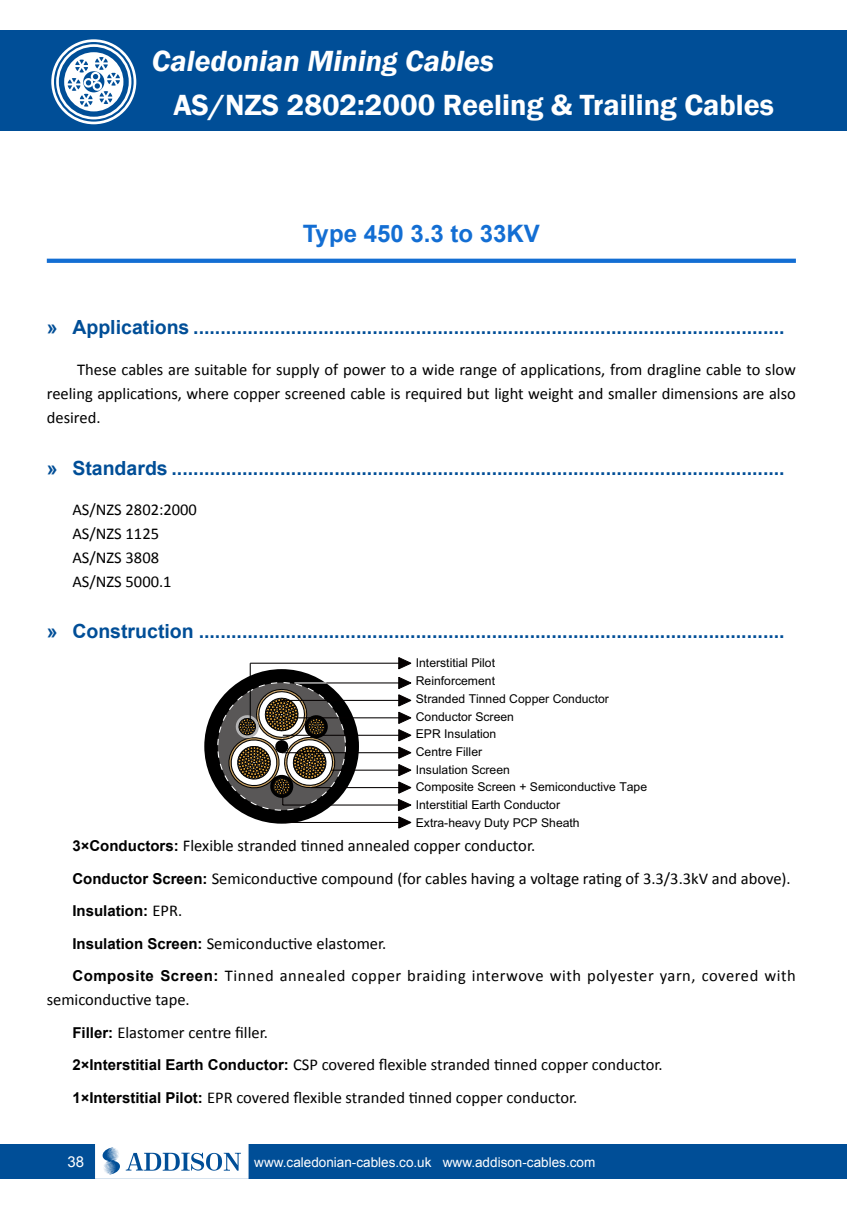
<style>
.page{position:relative;width:847px;height:1212px;background:#fff}
.page>*{position:absolute;margin:0;border:0;box-sizing:border-box;transform-origin:0 0}
.t1{font:600 30px "Franklin Gothic";color:#fff}
.t2{font:italic 600 30px "Franklin Gothic";color:#fff}
.t3{font:700 24px "Arial";color:#136ed3}
.t4{font:700 19.5px "Arial";color:#004e97}
.t5{font:16.5px/24px "Calibri";color:#000}
.t6{font:16.5px/32.5px "Calibri";letter-spacing:.03em;color:#000}
.t7{font:700 15px "Arial";color:#000}
.t8{font:15px "Arial";color:#fff}
.t9{font:13.5px "Arial";color:#fff}
.t10{font:12.15px "Arial";color:#000}
.s1{font-family:"Arial";font-weight:700;font-size:15px}
.s2{font-family:"Calibri";font-weight:400;font-size:16.5px}
</style>
<div class="page">
<div style="left:0;top:31px;width:846px;height:100px;background:#004e97"></div>
<div style="left:0;top:1145px;width:846px;height:34px;background:#004e97"></div>
<div style="left:95px;top:1144px;width:153px;height:35px;background:#fff;border:2px solid #fff"></div>
<svg style="left:51px;top:39px;width:85px;height:85px"></svg>
<svg style="left:102px;top:1147px;width:139px;height:27px"></svg>
<svg style="left:47px;top:259px;width:748px;height:4px;background:#1871d4"></svg>
<div style="left:204px;top:669px;width:155px;height:155px;background:#000;border-radius:50%"></div>
<div style="left:218px;top:683px;width:127px;height:127px;background:#595757;border-radius:50%"></div>
<hr style="left:297px;top:717px;width:106px;height:1px;background:#040000">
<svg style="left:398px;top:764px;width:13px;height:12px"></svg>
<hr style="left:331px;top:770px;width:72px;height:1px;background:#040000">
<svg style="left:398px;top:782px;width:13px;height:11px"></svg>
<hr style="left:311px;top:787px;width:92px;height:1px;background:#040000">
<svg style="left:398px;top:712px;width:13px;height:29px"></svg>
<hr style="left:283px;top:735px;width:120px;height:1px;background:#040000">
<svg style="left:398px;top:817px;width:13px;height:11px"></svg>
<hr style="left:285px;top:822px;width:118px;height:1px;background:#040000">
<hr style="left:281px;top:700px;width:122px;height:1px;background:#040000">
<svg style="left:398px;top:677px;width:13px;height:29px"></svg>
<hr style="left:313px;top:682px;width:90px;height:1px;background:#040000">
<hr style="left:294px;top:682px;width:32px;height:1px;background:#fff">
<svg style="left:398px;top:657px;width:13px;height:12px"></svg>
<hr style="left:250px;top:663px;width:153px;height:1px;background:#040000">
<hr style="left:249px;top:663px;width:2px;height:59px;background:#000">
<svg style="left:398px;top:747px;width:13px;height:11px"></svg>
<hr style="left:281px;top:752px;width:122px;height:1px;background:#040000">
<svg style="left:398px;top:799px;width:13px;height:12px"></svg>
<hr style="left:282px;top:804px;width:120px;height:1px;background:#040000">
<svg style="left:226px;top:686px;width:111px;height:119px"></svg>
<h1 class="t2" style="left:152px;top:41px;width:343px">Caledonian Mining Cables</h1>
<h1 class="t1" style="left:173px;top:87px;width:602px">AS/NZS 2802:2000 Reeling &amp; Trailing Cables</h1>
<h2 class="t3" style="left:302px;top:218px;width:238px">Type 450 3.3 to 33KV</h2>
<p class="t4" style="left:47px;top:315px;width:739px">» Applications .............................................................................................................</p>
<p class="t5" style="left:47px;top:357px;width:750px;text-align:justify;text-indent:30px">These cables are suitable for supply of power to a wide range of applications, from dragline cable to slow reeling applications, where copper screened cable is required but light weight and smaller dimensions are also desired.</p>
<p class="t4" style="left:47px;top:455px;width:739px">» Standards .................................................................................................................</p>
<p class="t5" style="left:72px;top:498px;width:126px">AS/NZS 2802:2000<br>AS/NZS 1125<br>AS/NZS 3808<br>AS/NZS 5000.1</p>
<p class="t4" style="left:47px;top:619px;width:739px">» Construction ............................................................................................................</p>
<p class="t10" style="left:415px;top:655px;width:81px">Interstitial Pilot</p>
<p class="t10" style="left:415px;top:673px;width:81px">Reinforcement</p>
<p class="t10" style="left:415px;top:691px;width:194px">Stranded Tinned Copper Conductor</p>
<p class="t10" style="left:415px;top:708px;width:100px">Conductor Screen</p>
<p class="t10" style="left:415px;top:726px;width:82px">EPR Insulation</p>
<p class="t10" style="left:415px;top:744px;width:68px">Centre Filler</p>
<p class="t10" style="left:415px;top:761px;width:96px">Insulation Screen</p>
<p class="t10" style="left:415px;top:779px;width:233px">Composite Screen + Semiconductive Tape</p>
<p class="t10" style="left:415px;top:797px;width:146px">Interstitial Earth Conductor</p>
<p class="t10" style="left:415px;top:814px;width:165px">Extra-heavy Duty PCP Sheath</p>
<p class="t5" style="left:72px;top:829px;width:719px;line-height:32.5px"><span class="s1">3×Conductors:</span> Flexible stranded tinned annealed copper conductor.<br><span class="s1">Conductor Screen:</span> Semiconductive compound (for cables having a voltage rating of 3.3/3.3kV and above).</p>
<p class="t7" style="left:72px;top:901px;width:111px">Insulation: <span class="s2">EPR.</span></p>
<p class="t6" style="left:72px;top:927px;width:724px"><span class="s1">Insulation Screen:</span> Semiconductive elastomer.<br><span class="s1">Composite Screen:</span> Tinned annealed copper braiding interwove with polyester yarn, covered with</p>
<p class="t5" style="left:72px;top:983px;width:591px;line-height:32.5px;text-indent:-26px">semiconductive tape.<br><span class="s1">Filler:</span> Elastomer centre filler.<br><span class="s1">2×Interstitial Earth Conductor:</span> CSP covered flexible stranded tinned copper conductor.<br><span class="s1">1×Interstitial Pilot:</span> EPR covered flexible stranded tinned copper conductor.</p>
<p class="t8" style="left:67px;top:1151px;width:18px">38</p>
<p class="t9" style="left:254px;top:1153px;width:342px">www.caledonian-cables.co.uk www.addison-cables.com</p>
</div>
